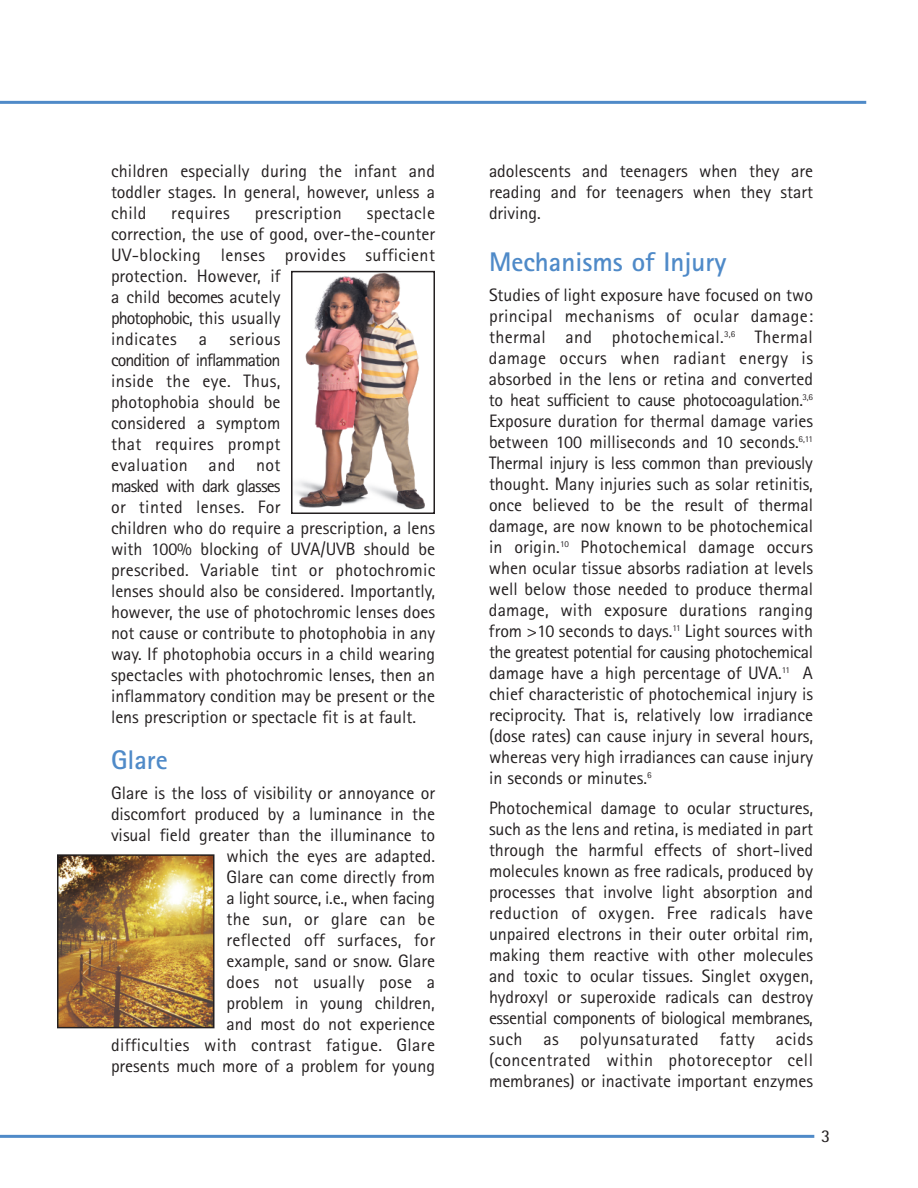
<style>
.page{position:relative;width:918px;height:1188px;background:#fff}
.page>*{position:absolute;margin:0;border:0;box-sizing:border-box;transform-origin:0 0}
.t1{font:700 27px "Rotis Sans Serif";color:#4f8ac8}
.t2{font:18px/21px "Rotis Sans Serif";color:#231f20;text-align:justify}
.t3{font:18px "Rotis Sans Serif";letter-spacing:.02em;color:#231f20}
.t4{font:18px "Rotis Semi Sans";color:#231f20}
</style>
<div class="page">
<hr style="left:0;top:101px;width:866px;height:3px;background:#4f8ac8">
<hr style="left:0;top:1135px;width:814px;height:3px;background:#4f8ac8">
<img style="left:295px;top:274px;width:130px;height:236px">
<div style="left:291px;top:271px;width:144px;height:243px;border:2px solid #231f20"></div>
<img style="left:60px;top:857px;width:151px;height:168px">
<div style="left:57px;top:854px;width:157px;height:174px;border:2px solid #231f20"></div>
<p class="t2" style="left:111px;top:162px;width:326px">children especially during the infant and toddler stages. In general, however, unless a child</p>
<p class="t2" style="left:111px;top:204px;width:326px;text-align:left;text-indent:256px">spectacle correction, the use of good, over-the-counter<br>UV-blocking lenses provides sufficient protection. However, if<br>a child becomes acutely<br>photophobic, this usually<br>indicates a serious<br>condition of inflammation<br>inside the eye. Thus,<br>photophobia should be<br>considered a symptom<br>that requires prompt<br>evaluation and not<br>masked with dark glasses<br>or tinted lenses. For<br>children who do require a prescription, a lens with 100% blocking of UVA/UVB should be prescribed. Variable tint or photochromic lenses should also be considered. Importantly, however, the use of photochromic lenses does not cause or contribute to photophobia in any way. If photophobia occurs in a child wearing spectacles with photochromic lenses, then an inflammatory condition may be present or the lens prescription or spectacle fit is at fault.</p>
<h1 class="t1" style="left:111px;top:751px;width:58px">Glare</h1>
<p class="t2" style="left:111px;top:784px;width:326px;text-align:right">Glare is the loss of visibility or annoyance or discomfort produced by a luminance in the visual field greater than the illuminance to which the eyes are adapted.<br>Glare can come directly from<br>a light source, i.e., when facing<br>the sun, or glare can be<br>reflected off surfaces, for<br>example, sand or snow. Glare<br>does not usually pose a<br>problem in young children,<br>and most do not experience<br>difficulties with contrast fatigue. Glare presents much more of a problem for young</p>
<p class="t3" style="left:171px;top:206px;width:60px">requires</p>
<p class="t3" style="left:255px;top:206px;width:89px">prescription</p>
<p class="t2" style="left:489px;top:162px;width:326px">adolescents and teenagers when they are reading and for teenagers when they start driving.</p>
<h1 class="t1" style="left:489px;top:253px;width:239px">Mechanisms of Injury</h1>
<p class="t2" style="left:489px;top:286px;width:326px">Studies of light exposure have focused on two principal mechanisms of ocular damage: thermal and photochemical.<sup>3,6</sup> Thermal damage occurs when radiant energy is absorbed in the lens or retina and converted to heat sufficient to cause photocoagulation.<sup>3,6<br></sup>Exposure duration for thermal damage varies between 100 milliseconds and 10 seconds.<sup>6,11<br></sup>Thermal injury is less common than previously thought. Many injuries such as solar retinitis, once believed to be the result of thermal damage, are now known to be photochemical in origin.<sup>10</sup> Photochemical damage occurs when ocular tissue absorbs radiation at levels well below those needed to produce thermal damage, with exposure durations ranging from &gt;10 seconds to days.<sup>11</sup> Light sources with the greatest potential for causing photochemical damage have a high percentage of UVA.<sup>11</sup> A chief characteristic of photochemical injury is reciprocity. That is, relatively low irradiance (dose rates) can cause injury in several hours, whereas very high irradiances can cause injury in seconds or minutes.<sup>6</sup></p>
<p class="t2" style="left:489px;top:799px;width:326px">Photochemical damage to ocular structures, such as the lens and retina, is mediated in part through the harmful effects of short-lived molecules known as free radicals, produced by processes that involve light absorption and reduction of oxygen. Free radicals have unpaired electrons in their outer orbital rim, making them reactive with other molecules and toxic to ocular tissues. Singlet oxygen, hydroxyl or superoxide radicals can destroy essential components of biological membranes, such as polyunsaturated fatty acids (concentrated within photoreceptor cell membranes) or inactivate important enzymes</p>
<p class="t4" style="left:821px;top:1130px;width:11px">3</p>
</div>
